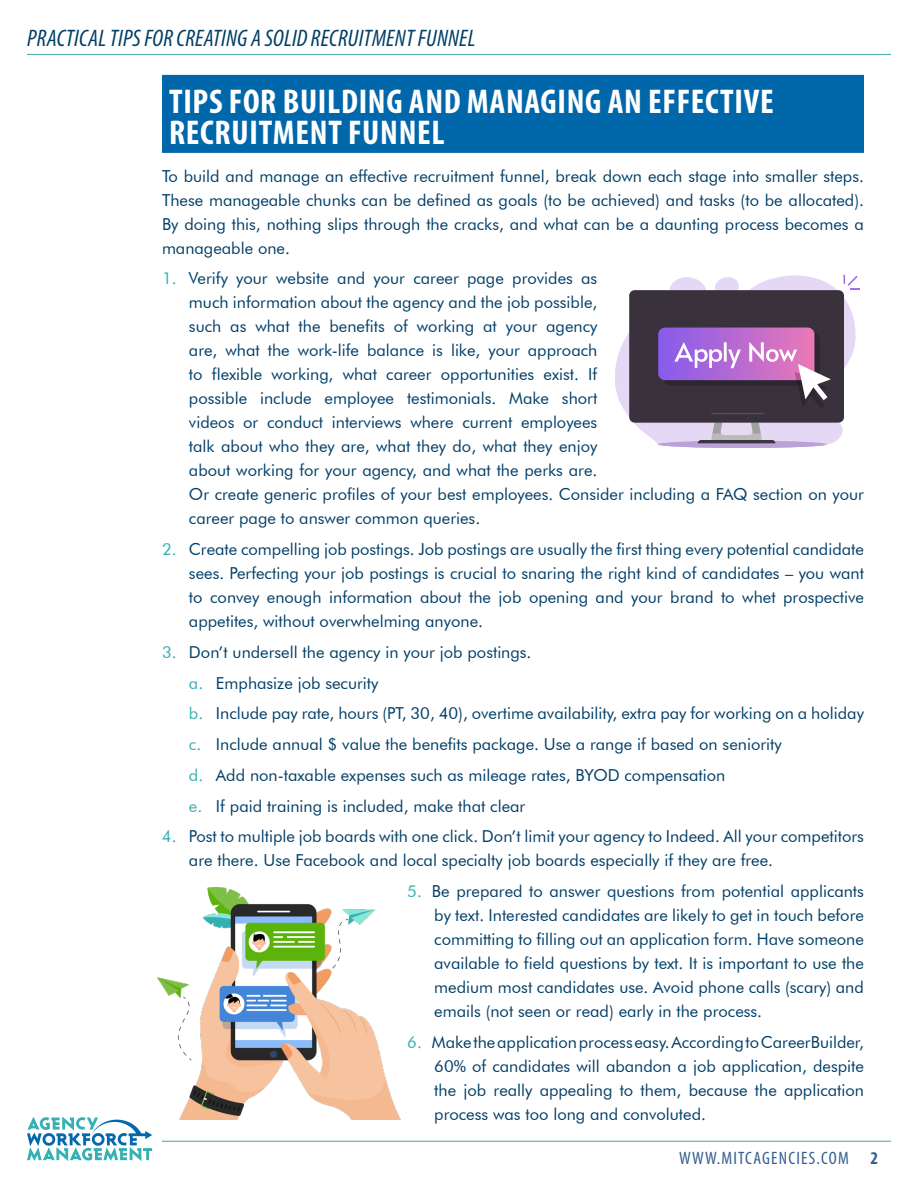
<style>
.page{position:relative;width:918px;height:1188px;background:#fff}
.page>*{position:absolute;margin:0;border:0;box-sizing:border-box;transform-origin:0 0}
.t1{font:700 condensed 34.5px/31.5px "Myriad Pro";letter-spacing:.02em;color:#fff}
.t2{font:italic condensed 24px "Myriad Pro";letter-spacing:.01em;color:#003e65}
.t3{font:condensed 18px "Myriad Pro";letter-spacing:.07em;color:#365f92}
.t4{font:16.5px/24px "Futura BT";color:#003e67;text-align:justify}
.s1{color:#34b0b3}
.s2{font-weight:700}
</style>
<div class="page">
<hr style="left:27px;top:54px;width:864px;height:1px;background:#52b1af">
<hr style="left:162px;top:1141px;width:729px;height:1px;background:#52b1af">
<svg style="left:27px;top:1116px;width:125px;height:45px"></svg>
<div style="left:162px;top:75px;width:702px;height:78px;background:#0067ab"></div>
<div style="left:658px;top:441px;width:169px;height:7px;background:#bca1d9;border-radius:50%"></div>
<svg style="left:615px;top:275px;width:244px;height:171px"></svg>
<img style="left:158px;top:888px;width:243px;height:232px">
<h2 class="t2" style="left:27px;top:23px;width:450px">PRACTICAL TIPS FOR CREATING A SOLID RECRUITMENT FUNNEL</h2>
<h1 class="t1" style="left:169px;top:85px;width:606px">TIPS FOR BUILDING AND MANAGING AN EFFECTIVE<br>RECRUITMENT FUNNEL</h1>
<p class="t4" style="left:162px;top:164px;width:704px">To build and manage an effective recruitment funnel, break down each stage into smaller steps.<br>These manageable chunks can be defined as goals (to be achieved) and tasks (to be allocated).<br>By doing this, nothing slips through the cracks, and what can be a daunting process becomes a manageable one.</p>
<p class="t4" style="left:189px;top:266px;width:677px;text-align:left;text-indent:-27px"><span class="s1">1.</span> Verify your website and your career page provides as<br>much information about the agency and the job possible,<br>such as what the benefits of working at your agency<br>are, what the work-life balance is like, your approach<br>to flexible working, what career opportunities exist. If<br>possible include employee testimonials. Make short<br>videos or conduct interviews where current employees<br>talk about who they are, what they do, what they enjoy<br>about working for your agency, and what the perks are.<br>Or create generic profiles of your best employees. Consider including a FAQ section on your career page to answer common queries.</p>
<p class="t4" style="left:189px;top:537px;width:677px;text-indent:-27px"><span class="s1">2.</span> Create compelling job postings. Job postings are usually the first thing every potential candidate sees. Perfecting your job postings is crucial to snaring the right kind of candidates – you want to convey enough information about the job opening and your brand to whet prospective appetites, without overwhelming anyone.</p>
<p class="t4" style="left:189px;top:637px;width:676px;line-height:30.8px;text-align:left;text-indent:-27px"><span class="s1">3.</span> Don’t undersell the agency in your job postings.<br><span class="s1">a.</span> Emphasize job security<br><span class="s1">b.</span> Include pay rate, hours (PT, 30, 40), overtime availability, extra pay for working on a holiday <span class="s1">c.</span> Include annual $ value the benefits package. Use a range if based on seniority<br><span class="s1">d.</span> Add non-taxable expenses such as mileage rates, BYOD compensation<br><span class="s1">e.</span> If paid training is included, make that clear</p>
<p class="t4" style="left:189px;top:824px;width:676px;text-indent:-27px"><span class="s1">4.</span> Post to multiple job boards with one click. Don’t limit your agency to Indeed. All your competitors are there. Use Facebook and local specialty job boards especially if they are free.</p>
<p class="t4" style="left:434px;top:879px;width:431px;text-indent:-27px"><span class="s1">5.</span> Be prepared to answer questions from potential applicants by text. Interested candidates are likely to get in touch before committing to filling out an application form. Have someone available to field questions by text. It is important to use the medium most candidates use. Avoid phone calls (scary) and emails (not seen or read) early in the process.</p>
<p class="t4" style="left:434px;top:1030px;width:431px;text-indent:-27px"><span class="s1">6.</span> Make the application process easy. According to CareerBuilder, 60% of candidates will abandon a job application, despite the job really appealing to them, because the application process was too long and convoluted.</p>
<p class="t3" style="left:679px;top:1147px;width:201px">WWW.MITCAGENCIES.COM <span class="s2">2</span></p>
</div>
